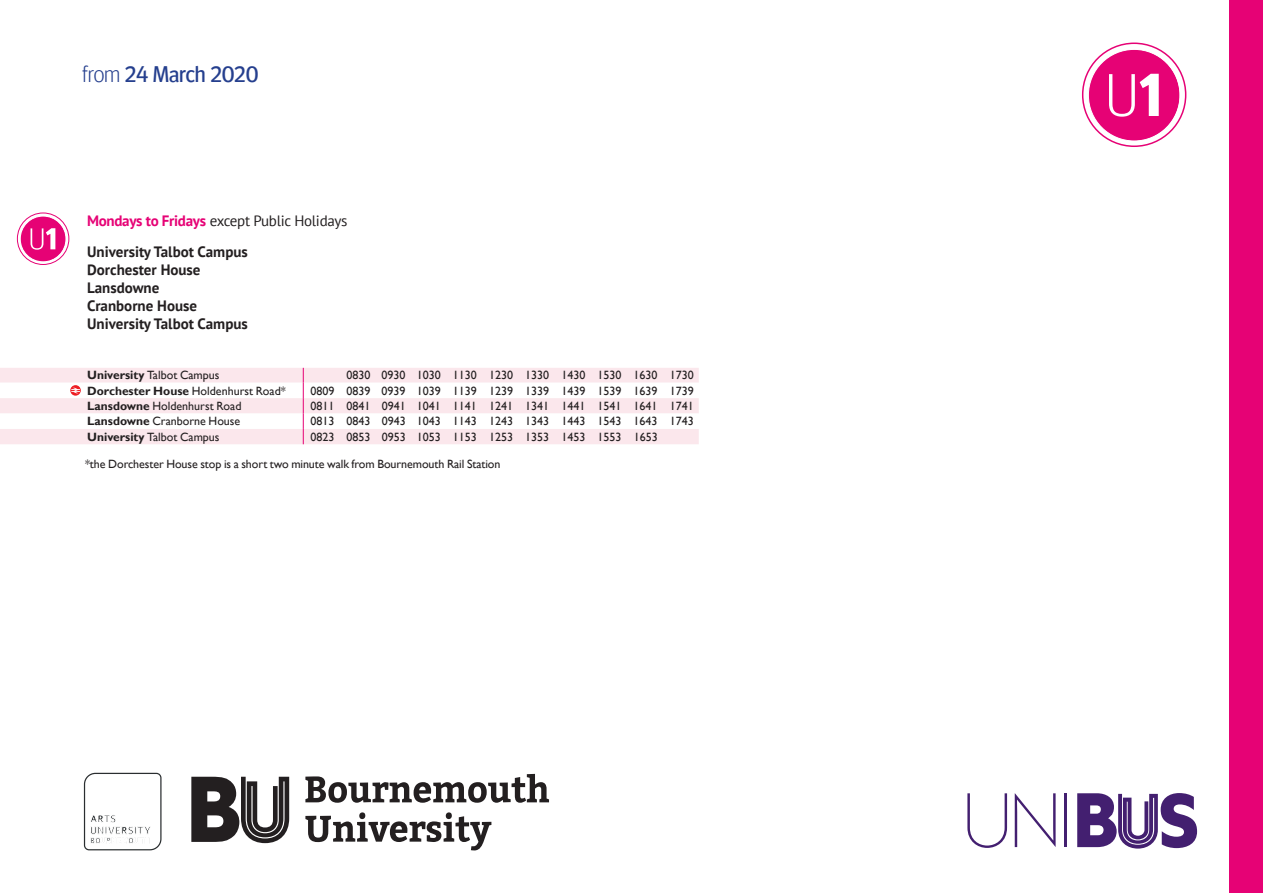
<style>
.page{position:relative;width:1263px;height:893px;background:#fff}
.page>*{position:absolute;margin:0;border:0;box-sizing:border-box;transform-origin:0 0}
.t1{font:22.5px "Meta Headline";color:#253f8e}
.t2{font:700 15px/18px "PT Sans";color:#231f20}
.t3{font:12px "Gill Sans";color:#231f20}
.s1{font-weight:300}
.s2{color:#e60275}
.s3{font-weight:400}
.s4{font-weight:700}
</style>
<div class="page">
<svg style="left:967px;top:793px;width:40px;height:55px"></svg>
<svg style="left:1015px;top:793px;width:40px;height:54px"></svg>
<hr style="left:1064px;top:793px;width:2px;height:54px;background:#431f70">
<svg style="left:1077px;top:793px;width:120px;height:56px"></svg>
<svg style="left:84px;top:773px;width:78px;height:77px"></svg>
<svg style="left:305px;top:774px;width:244px;height:29px"></svg>
<svg style="left:305px;top:812px;width:186px;height:38px"></svg>
<svg style="left:191px;top:777px;width:98px;height:66px"></svg>
<div style="left:1229px;top:0;width:34px;height:893px;background:#e60275"></div>
<div style="left:1082px;top:43px;width:104px;height:104px;border:2px solid #e60275;border-radius:50%"></div>
<svg style="left:1088px;top:49px;width:92px;height:92px"></svg>
<div style="left:17px;top:213px;width:52px;height:52px;border:1px solid #e60275;border-radius:50%"></div>
<div style="left:20px;top:216px;width:46px;height:46px;background:#e60275;border-radius:50%"></div>
<svg style="left:31px;top:228px;width:24px;height:22px"></svg>
<div style="left:20px;top:216px;width:46px;height:46px;border:1px solid #fff;border-radius:50%"></div>
<svg style="left:0;top:368px;width:699px;height:76px"></svg>
<h1 class="t1" style="left:82px;top:61px;width:178px"><span class="s1">from</span> 24 March 2020</h1>
<p class="t2" style="left:87px;top:205px;width:262px;line-height:30.8px"><span class="s2">Mondays to Fridays</span> <span class="s3">except Public Holidays<br></span>University Talbot Campus</p>
<p class="t2" style="left:87px;top:260px;width:162px">Dorchester House<br>Lansdowne<br>Cranborne House<br>University Talbot Campus</p>
<p class="t3" style="left:87px;top:368px;width:134px"><span class="s4">University</span> Talbot Campus</p>
<p class="t3" style="left:347px;top:368px;width:349px">0830 0930 1030 1130 1230 1330 1430 1530 1630 1730</p>
<p class="t3" style="left:87px;top:384px;width:200px"><span class="s4">Dorchester House</span> Holdenhurst Road*</p>
<p class="t3" style="left:310px;top:384px;width:385px">0809 0839 0939 1039 1139 1239 1339 1439 1539 1639 1739</p>
<p class="t3" style="left:87px;top:399px;width:156px"><span class="s4">Lansdowne</span> Holdenhurst Road</p>
<p class="t3" style="left:310px;top:399px;width:385px">0811 0841 0941 1041 1141 1241 1341 1441 1541 1641 1741</p>
<p class="t3" style="left:87px;top:414px;width:155px"><span class="s4">Lansdowne</span> Cranborne House</p>
<p class="t3" style="left:310px;top:414px;width:385px">0813 0843 0943 1043 1143 1243 1343 1443 1543 1643 1743</p>
<p class="t3" style="left:87px;top:430px;width:134px"><span class="s4">University</span> Talbot Campus</p>
<p class="t3" style="left:310px;top:430px;width:349px">0823 0853 0953 1053 1153 1253 1353 1453 1553 1653</p>
<p class="t3" style="left:85px;top:456px;width:417px">*the Dorchester House stop is a short two minute walk from Bournemouth Rail Station</p>
</div>
